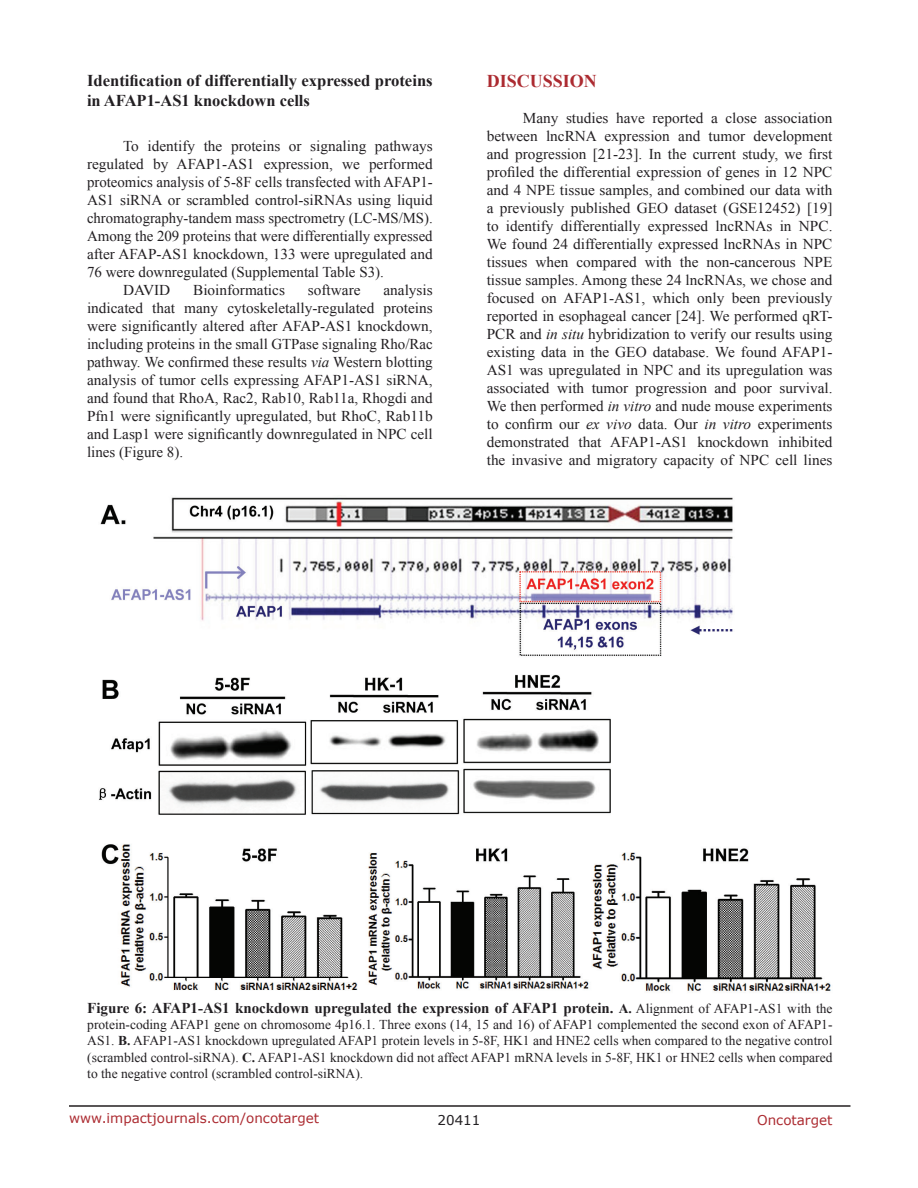
<style>
.page{position:relative;width:918px;height:1188px;background:#fff}
.page>*{position:absolute;margin:0;border:0;box-sizing:border-box;transform-origin:0 0}
.Heading{font:700 18px "Times New Roman";color:#ac2b31}
.SubHeading{font:700 16.5px/19.8px "Times New Roman";color:#221f22}
.BodyText{font:15px/18px "Times New Roman";color:#221f22;text-align:justify}
.FigureText{font:700 15px "Times New Roman";color:#221f22}
.FigureText-2{font:13.5px/16.2px "Times New Roman";color:#221f22;text-align:justify}
.t1{font:13.5px "Verdana";color:#ac2b31}
.t2{font:13.5px "Verdana";color:#221f22}
.s1{font-style:italic}
.s2{font-size:13.5px}
.s3{font-weight:400;font-size:13.5px}
.s4{font-weight:700}
</style>
<div class="page">
<hr style="left:69px;top:1105px;width:781px;height:2px;background:#231f20">
<img style="left:99px;top:497px;width:732px;height:495px">
<p class="SubHeading" style="left:87px;top:70px;width:347px">Identification of differentially expressed proteins in AFAP1-AS1 knockdown cells</p>
<p class="BodyText" style="left:87px;top:137px;width:347px;text-indent:36px">To identify the proteins or signaling pathways regulated by AFAP1-AS1 expression, we performed proteomics analysis of 5-8F cells transfected with AFAP1- AS1 siRNA or scrambled control-siRNAs using liquid chromatography-tandem mass spectrometry (LC-MS/MS).<br>Among the 209 proteins that were differentially expressed after AFAP-AS1 knockdown, 133 were upregulated and 76 were downregulated (Supplemental Table S3).</p>
<p class="BodyText" style="left:123px;top:281px;width:49px">DAVID</p>
<p class="BodyText" style="left:193px;top:281px;width:93px">Bioinformatics</p>
<p class="BodyText" style="left:308px;top:281px;width:54px">software</p>
<p class="BodyText" style="left:87px;top:281px;width:347px;text-indent:296px">analysis indicated that many cytoskeletally-regulated proteins were significantly altered after AFAP-AS1 knockdown, including proteins in the small GTPase signaling Rho/Rac pathway. We confirmed these results <span class="s1">via</span> Western blotting analysis of tumor cells expressing AFAP1-AS1 siRNA, and found that RhoA, Rac2, Rab10, Rab11a, Rhogdi and Pfn1 were significantly upregulated, but RhoC, Rab11b and Lasp1 were significantly downregulated in NPC cell lines (Figure 8).</p>
<p class="Heading" style="left:487px;top:69px;width:112px">DISCUSSION</p>
<p class="BodyText" style="left:487px;top:109px;width:347px;text-indent:36px">Many studies have reported a close association between lncRNA expression and tumor development and progression [21-23]. In the current study, we first profiled the differential expression of genes in 12 NPC and 4 NPE tissue samples, and combined our data with a previously published GEO dataset (GSE12452) [19] to identify differentially expressed lncRNAs in NPC.<br>We found 24 differentially expressed lncRNAs in NPC tissues when compared with the non-cancerous NPE tissue samples. Among these 24 lncRNAs, we chose and focused on AFAP1-AS1, which only been previously reported in esophageal cancer [24]. We performed qRT-PCR and <span class="s1">in situ</span> hybridization to verify our results using existing data in the GEO database. We found AFAP1- AS1 was upregulated in NPC and its upregulation was associated with tumor progression and poor survival.<br>We then performed <span class="s1">in vitro</span> and nude mouse experiments to confirm our <span class="s1">ex vivo</span> data. Our <span class="s1">in vitro</span> experiments demonstrated that AFAP1-AS1 knockdown inhibited the invasive and migratory capacity of NPC cell lines</p>
<p class="FigureText" style="left:87px;top:998px;width:747px">Figure 6: AFAP1-AS1 knockdown upregulated the expression of AFAP1 protein. <span class="s2">A.</span> <span class="s3">Alignment of AFAP1-AS1 with the</span></p>
<p class="FigureText-2" style="left:87px;top:1016px;width:747px">protein-coding AFAP1 gene on chromosome 4p16.1. Three exons (14, 15 and 16) of AFAP1 complemented the second exon of AFAP1- AS1. <span class="s4">B.</span> AFAP1-AS1 knockdown upregulated AFAP1 protein levels in 5-8F, HK1 and HNE2 cells when compared to the negative control (scrambled control-siRNA). <span class="s4">C.</span> AFAP1-AS1 knockdown did not affect AFAP1 mRNA levels in 5-8F, HK1 or HNE2 cells when compared to the negative control (scrambled control-siRNA).</p>
<p class="t1" style="left:69px;top:1109px;width:252px">www.impactjournals.com/oncotarget</p>
<p class="t2" style="left:438px;top:1111px;width:44px">20411</p>
<p class="t1" style="left:757px;top:1111px;width:77px">Oncotarget</p>
</div>
